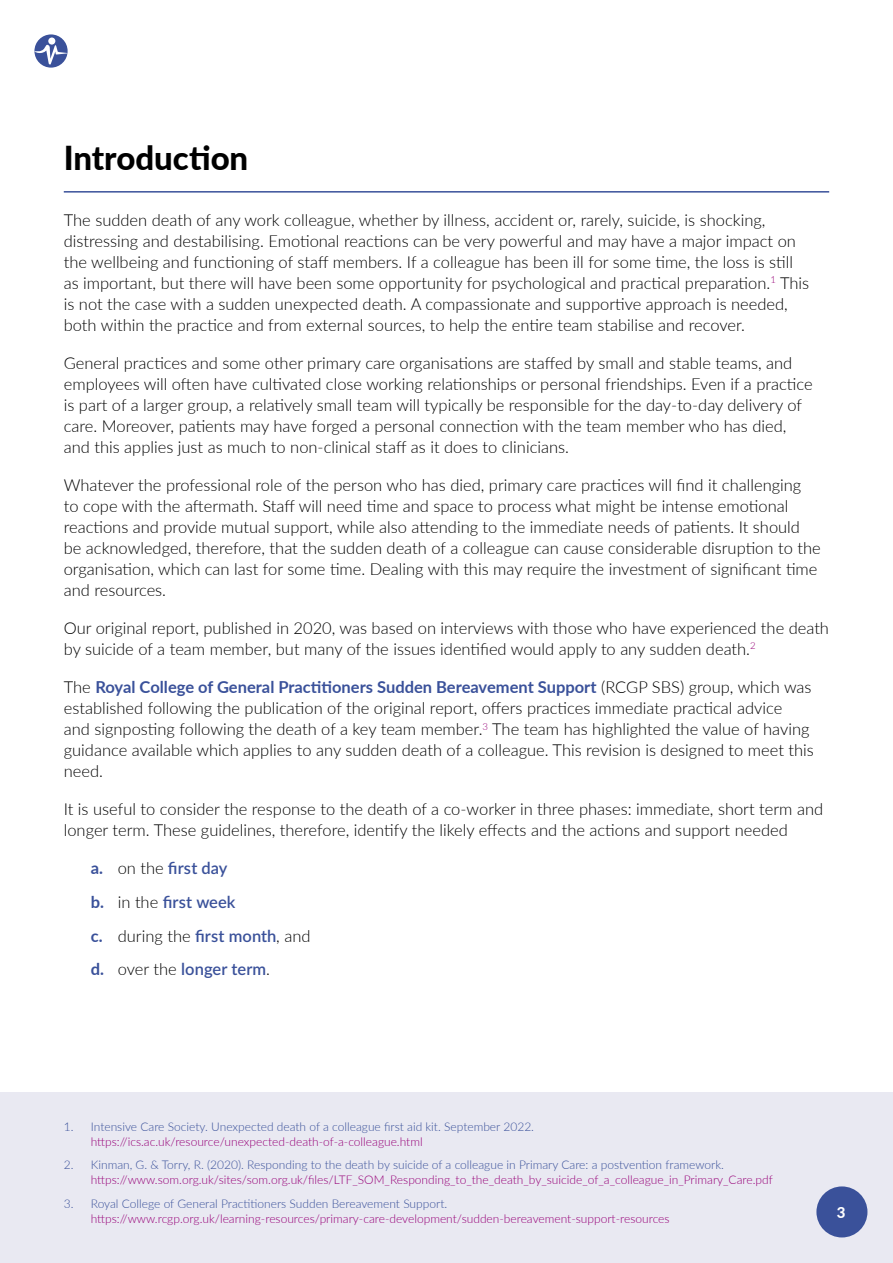
<style>
.page{position:relative;width:893px;height:1263px;background:#fff}
.page>*{position:absolute;margin:0;border:0;box-sizing:border-box;transform-origin:0 0}
.t1{font:800 33px "Lato";color:#000}
.t2{font:300 16.5px/21px "Lato";color:#000}
.t3{font:600 16.5px "Lato";letter-spacing:.005em;color:#3a519a}
.t4{font:800 15px "Lato";color:#fff}
.t5{font:300 12px/15px "Lato";color:#970078}
.t6{font:300 12px/15px "Lato";color:#3a519a}
.s1{font-weight:700;color:#3a519a}
.s2{font-weight:700}
.s3{font-weight:300;color:#000}
.s4{font-weight:600;color:#3a519a}
.s5{color:#970078}
.s6{color:#3a519a}
</style>
<div class="page">
<svg style="left:34px;top:34px;width:34px;height:34px"></svg>
<svg style="left:34px;top:43px;width:34px;height:22px"></svg>
<div style="left:48px;top:38px;width:7px;height:7px;background:#fff;border-radius:50%"></div>
<div style="left:0;top:1093px;width:893px;height:170px;background:#e9e9f2"></div>
<div style="left:816px;top:1186px;width:51px;height:51px;background:#3a519a;border-radius:50%"></div>
<hr style="left:64px;top:191px;width:765px;height:2px;background:#3a519a">
<p class="t1" style="left:64px;top:134px;width:186px">Introduction</p>
<p class="t2" style="left:64px;top:209px;width:747px">The sudden death of any work colleague, whether by illness, accident or, rarely, suicide, is shocking, distressing and destabilising. Emotional reactions can be very powerful and may have a major impact on the wellbeing and functioning of staff members. If a colleague has been ill for some time, the loss is still as important, but there will have been some opportunity for psychological and practical preparation.<sup>1</sup> This is not the case with a sudden unexpected death. A compassionate and supportive approach is needed, both within the practice and from external sources, to help the entire team stabilise and recover.</p>
<p class="t2" style="left:64px;top:352px;width:750px">General practices and some other primary care organisations are staffed by small and stable teams, and employees will often have cultivated close working relationships or personal friendships. Even if a practice is part of a larger group, a relatively small team will typically be responsible for the day-to-day delivery of care. Moreover, patients may have forged a personal connection with the team member who has died, and this applies just as much to non-clinical staff as it does to clinicians.</p>
<p class="t2" style="left:64px;top:474px;width:758px">Whatever the professional role of the person who has died, primary care practices will find it challenging<br>to cope with the aftermath. Staff will need time and space to process what might be intense emotional reactions and provide mutual support, while also attending to the immediate needs of patients. It should be acknowledged, therefore, that the sudden death of a colleague can cause considerable disruption to the organisation, which can last for some time. Dealing with this may require the investment of significant time and resources.</p>
<p class="t2" style="left:64px;top:617px;width:767px">Our original report, published in 2020, was based on interviews with those who have experienced the death by suicide of a team member, but many of the issues identified would apply to any sudden death.<sup>2</sup></p>
<p class="t2" style="left:64px;top:676px;width:752px">The <span class="s1">Royal College of General Practitioners Sudden Bereavement Support</span> (RCGP SBS) group, which was established following the publication of the original report, offers practices immediate practical advice<br>and signposting following the death of a key team member.<sup>3</sup> The team has highlighted the value of having guidance available which applies to any sudden death of a colleague. This revision is designed to meet this need.</p>
<p class="t2" style="left:64px;top:798px;width:761px">It is useful to consider the response to the death of a co-worker in three phases: immediate, short term and longer term. These guidelines, therefore, identify the likely effects and the actions and support needed</p>
<p class="t3" style="left:91px;top:856px;width:138px"><span class="s2">a.</span> <span class="s3">on the</span> first day</p>
<p class="t3" style="left:91px;top:890px;width:146px"><span class="s2">b.</span> <span class="s3">in the</span> first week</p>
<p class="t2" style="left:91px;top:924px;width:221px"><span class="s1">c.</span> during the <span class="s4">first month</span>, and</p>
<p class="t3" style="left:91px;top:957px;width:181px"><span class="s2">d.</span> <span class="s3">over the</span> longer term<span class="s3">.</span></p>
<p class="t6" style="left:91px;top:1118px;width:445px;text-indent:-27px">1. Intensive Care Society. Unexpected death of a colleague first aid kit. September 2022. <span class="s5">https://ics.ac.uk/resource/unexpected-death-of-a-colleague.html</span></p>
<p class="t5" style="left:91px;top:1157px;width:684px;text-indent:-27px"><span class="s6">2. Kinman, G. &amp; Torry, R. (2020). Responding to the death by suicide of a colleague in Primary Care: a postvention framework. </span>https://www.som.org.uk/sites/som.org.uk/files/LTF_SOM_Responding_to_the_death_by_suicide_of_a_colleague_in_Primary_Care.pdf</p>
<p class="t5" style="left:91px;top:1195px;width:580px;text-indent:-27px"><span class="s6">3. Royal College of General Practitioners Sudden Bereavement Support. </span>https://www.rcgp.org.uk/learning-resources/primary-care-development/sudden-bereavement-support-resources</p>
<p class="t4" style="left:837px;top:1201px;width:10px">3</p>
</div>
